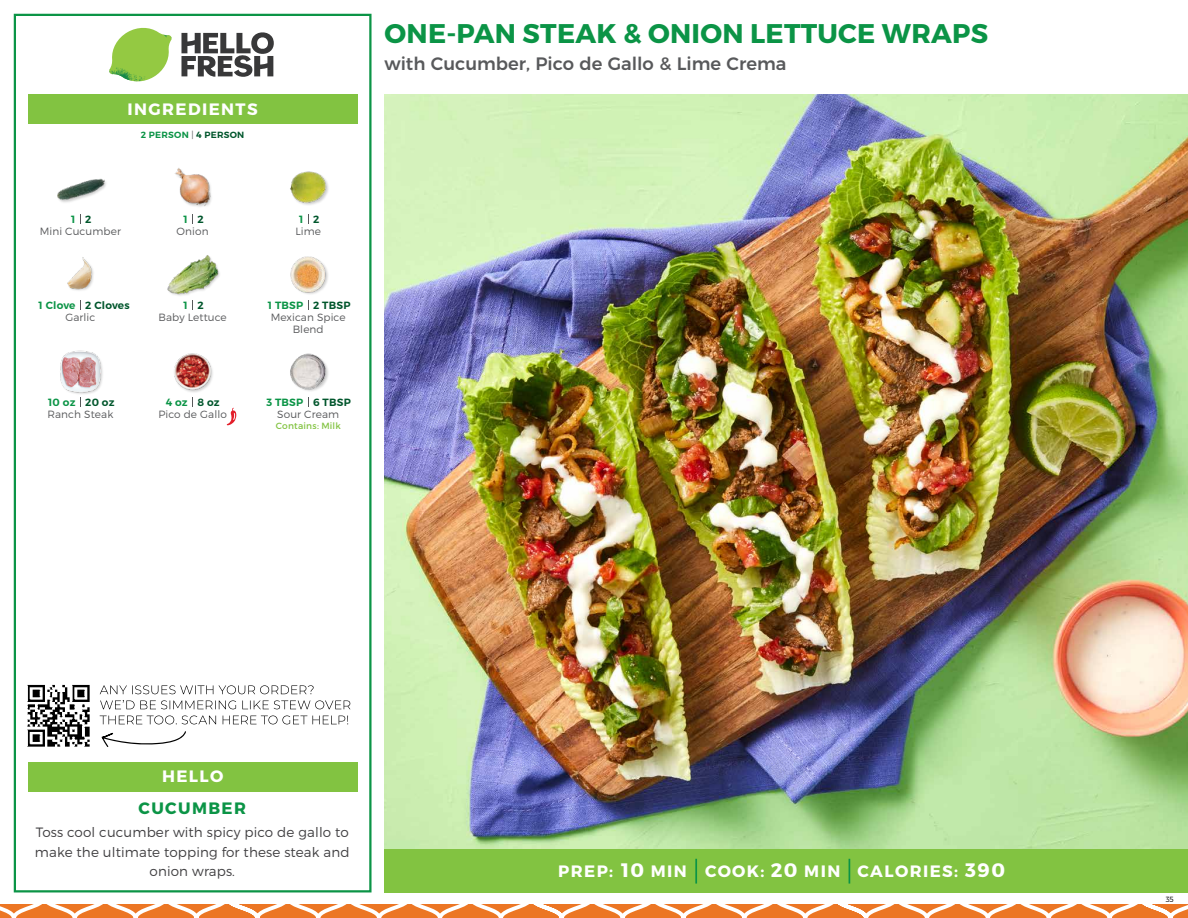
<style>
.page{position:relative;width:1188px;height:918px;background:#fff}
.page>*{position:absolute;margin:0;border:0;box-sizing:border-box;transform-origin:0 0}
.t1{font:700 27px "Montserrat";letter-spacing:.01em;color:#0b9446}
.t2{font:700 19.5px "Montserrat";color:#fff}
.t3{font:500 18px "Montserrat";color:#58595b}
.t4{font:700 16.5px "Montserrat";letter-spacing:.085em;color:#fff}
.t5{font:700 16.5px "Montserrat";letter-spacing:.085em;color:#0b9446}
.t6{font:300 13.5px/19.5px "Montserrat";letter-spacing:.01em;color:#414042;text-align:center}
.t7{font:300 10.5px/12px "Montserrat";letter-spacing:.01em;color:#58595b;text-align:center}
.t8{font:600 10.5px "Montserrat";letter-spacing:.02em;color:#00562c}
.t9{font:600 10.5px "Montserrat";letter-spacing:.02em;color:#0b9446}
.t10{font:600 9px "Montserrat";letter-spacing:.03em;color:#0b9446}
.t11{font:9px "Montserrat";letter-spacing:.02em;color:#82c341}
.t12{font:300 7.5px "Montserrat";color:#000}
.s1{font-weight:300;color:#58595b}
.s2{color:#00562c}
.s3{font-size:19.5px}
</style>
<div class="page">
<svg style="left:0;top:904px;width:1188px;height:14px"></svg>
<div style="left:384px;top:849px;width:804px;height:43px;background:#82c341"></div>
<svg style="left:181px;top:32px;width:93px;height:45px"></svg>
<svg style="left:114px;top:28px;width:55px;height:36px"></svg>
<img style="left:143px;top:28px;width:29px;height:24px">
<img style="left:112px;top:48px;width:54px;height:10px">
<img style="left:109px;top:52px;width:55px;height:30px">
<img style="left:142px;top:58px;width:24px;height:23px">
<div style="left:28px;top:94px;width:330px;height:30px;background:#82c341"></div>
<div style="left:14px;top:14px;width:358px;height:878px;border:2px solid #0b9446"></div>
<div style="left:28px;top:762px;width:330px;height:30px;background:#82c341"></div>
<img style="left:167px;top:255px;width:53px;height:41px">
<img style="left:290px;top:256px;width:38px;height:38px">
<img style="left:175px;top:168px;width:37px;height:39px">
<img style="left:290px;top:171px;width:39px;height:34px">
<img style="left:67px;top:257px;width:27px;height:34px">
<img style="left:57px;top:178px;width:49px;height:25px">
<img style="left:174px;top:353px;width:39px;height:39px">
<img style="left:290px;top:353px;width:38px;height:38px">
<div style="left:60px;top:351px;width:44px;height:44px;background:#000;opacity:.2"></div>
<img style="left:60px;top:350px;width:44px;height:43px">
<hr style="left:695px;top:859px;width:2px;height:25px;background:#0b9446">
<svg style="left:849px;top:859px;width:1px;height:25px"></svg>
<svg style="left:227px;top:408px;width:9px;height:17px"></svg>
<img style="left:27px;top:684px;width:63px;height:63px">
<svg style="left:102px;top:731px;width:84px;height:16px"></svg>
<svg style="left:100px;top:716px;width:248px;height:8px"></svg>
<svg style="left:100px;top:700px;width:250px;height:9px"></svg>
<svg style="left:100px;top:685px;width:214px;height:9px"></svg>
<img style="left:384px;top:94px;width:804px;height:755px">
<p class="t9" style="left:71px;top:212px;width:6px">1</p>
<p class="t8" style="left:85px;top:212px;width:8px">2</p>
<p class="t4" style="left:128px;top:99px;width:132px">INGREDIENTS</p>
<p class="t10" style="left:141px;top:129px;width:105px">2 PERSON <span class="s1">|</span> <span class="s2">4 PERSON</span></p>
<p class="t8" style="left:198px;top:212px;width:8px">2</p>
<p class="t8" style="left:313px;top:212px;width:8px">2</p>
<p class="t9" style="left:184px;top:212px;width:6px">1</p>
<p class="t9" style="left:299px;top:212px;width:6px">1</p>
<p class="t7" style="left:40px;top:225px;width:83px">Mini Cucumber</p>
<p class="t7" style="left:177px;top:225px;width:34px">Onion</p>
<p class="t7" style="left:295px;top:225px;width:27px">Lime</p>
<p class="t9" style="left:39px;top:299px;width:38px">1 Clove</p>
<p class="t8" style="left:85px;top:299px;width:46px">2 Cloves</p>
<p class="t8" style="left:198px;top:299px;width:8px">2</p>
<p class="t8" style="left:313px;top:299px;width:39px">2 TBSP</p>
<p class="t9" style="left:184px;top:299px;width:6px">1</p>
<p class="t9" style="left:268px;top:299px;width:37px">1 TBSP</p>
<p class="t7" style="left:65px;top:311px;width:32px">Garlic</p>
<p class="t7" style="left:159px;top:311px;width:70px">Baby Lettuce</p>
<p class="t7" style="left:271px;top:311px;width:76px">Mexican Spice<br>Blend</p>
<p class="t9" style="left:48px;top:396px;width:29px">10 oz</p>
<p class="t8" style="left:85px;top:396px;width:31px">20 oz</p>
<p class="t9" style="left:166px;top:396px;width:24px">4 oz</p>
<p class="t9" style="left:266px;top:396px;width:38px">3 TBSP</p>
<p class="t8" style="left:198px;top:396px;width:24px">8 oz</p>
<p class="t8" style="left:313px;top:396px;width:39px">6 TBSP</p>
<p class="t7" style="left:47px;top:408px;width:67px">Ranch Steak</p>
<p class="t7" style="left:158px;top:408px;width:70px">Pico de Gallo</p>
<p class="t7" style="left:277px;top:408px;width:63px">Sour Cream</p>
<p class="t11" style="left:276px;top:420px;width:67px">Contains: Milk</p>
<h1 class="t1" style="left:385px;top:17px;width:605px">ONE-PAN STEAK &amp; ONION LETTUCE WRAPS</h1>
<h3 class="t3" style="left:384px;top:49px;width:403px">with Cucumber, Pico de Gallo &amp; Lime Crema</h3>
<p class="t4" style="left:162px;top:766px;width:63px">HELLO</p>
<p class="t5" style="left:139px;top:798px;width:109px">CUCUMBER</p>
<p class="t6" style="left:35px;top:822px;width:316px">Toss cool cucumber with spicy pico de gallo to make the ultimate topping for these steak and onion wraps.</p>
<p class="t4" style="left:621px;top:861px;width:67px"><span class="s3">10</span> MIN</p>
<h2 class="t2" style="left:965px;top:858px;width:41px">390</h2>
<p class="t4" style="left:558px;top:861px;width:56px">PREP:</p>
<p class="t4" style="left:705px;top:861px;width:137px">COOK: <span class="s3">20</span> MIN</p>
<p class="t4" style="left:858px;top:861px;width:102px">CALORIES:</p>
<p class="t12" style="left:1166px;top:895px;width:10px">35</p>
</div>
